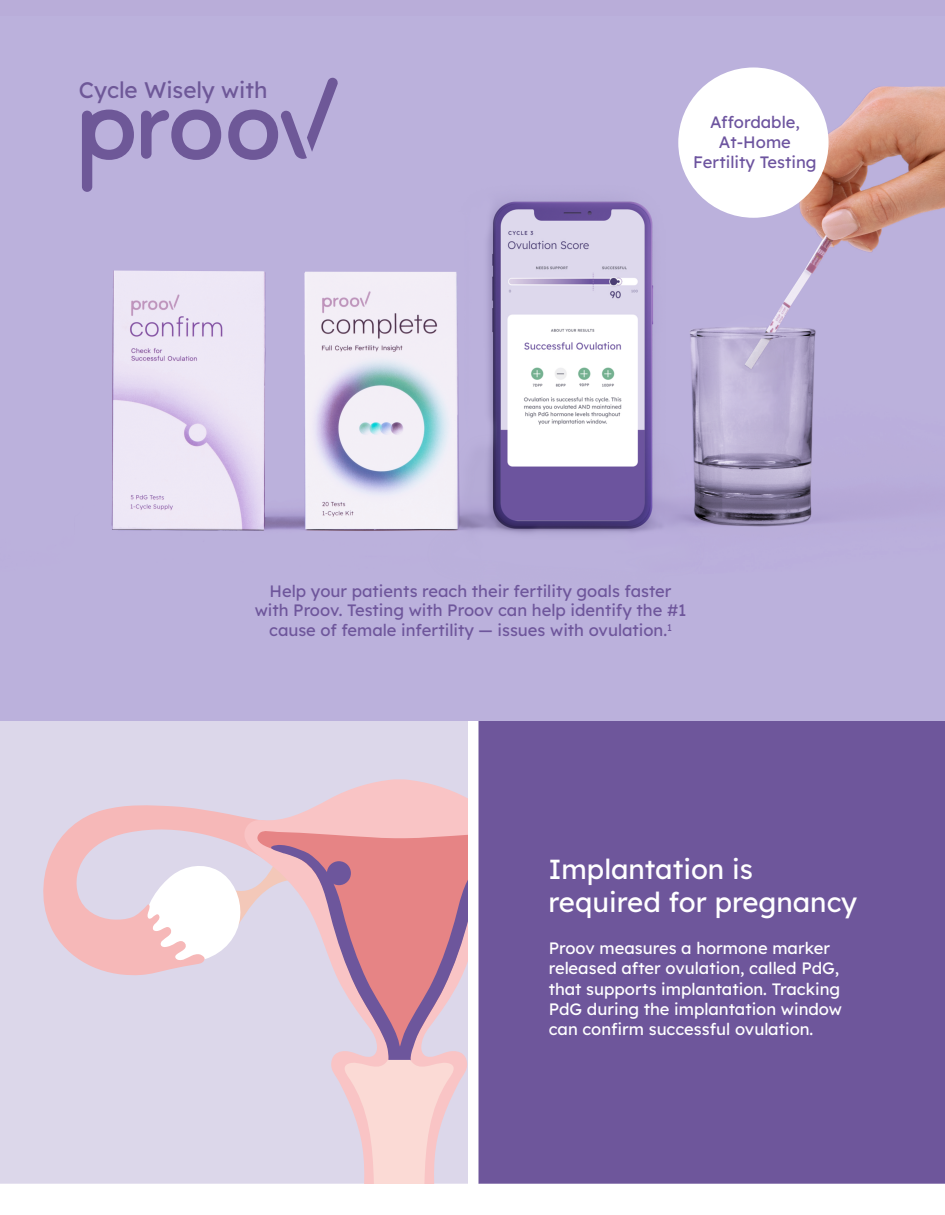
<style>
.page{position:relative;width:945px;height:1215px;background:#fff}
.page>*{position:absolute;margin:0;border:0;box-sizing:border-box;transform-origin:0 0}
.t1{font:27.6px/33px "Lexend Deca";color:#fff}
.t2{font:22.5px "Lexend Deca";color:#6e5898}
.t3{font:16.5px/20.4px "Lexend Deca";color:#fff}
.t4{font:16.5px/19.8px "Lexend Deca";color:#6e569b;text-align:center}
.t5{font:16.5px/19.8px "Lexend Deca";color:#6d549f;text-align:center}
</style>
<div class="page">
<div style="left:0;top:720px;width:479px;height:464px;background:#dcd7ea"></div>
<div style="left:477px;top:720px;width:468px;height:464px;background:#6e569b"></div>
<svg style="left:321px;top:779px;width:147px;height:25px;fill:#f9c4c5"></svg>
<svg style="left:40px;top:804px;width:428px;height:380px"></svg>
<div style="left:327px;top:861px;width:24px;height:24px;background:#6d569c;border-radius:50%"></div>
<div style="left:468px;top:716px;width:10px;height:485px;background:#fff"></div>
<img style="left:0;top:15px;width:945px;height:705px">
<div style="left:0;top:0;width:945px;height:15px;background:#b9add9"></div>
<div style="left:678px;top:67px;width:151px;height:151px;background:#fff;border-radius:50%"></div>
<svg style="left:141px;top:109px;width:80px;height:51px;background:#9585ba"></svg>
<svg style="left:82px;top:110px;width:52px;height:82px;background:#9888bd"></svg>
<svg style="left:228px;top:78px;width:111px;height:82px;background:#a598c9"></svg>
<h2 class="t2" style="left:79px;top:74px;width:190px">Cycle Wisely with</h2>
<p class="t5" style="left:693px;top:111px;width:125px">Affordable,<br>At-Home<br>Fertility Testing</p>
<p class="t4" style="left:255px;top:580px;width:433px">Help your patients reach their fertility goals faster with Proov. Testing with Proov can help identify the #1 cause of female infertility — issues with ovulation.<sup>1</sup></p>
<h1 class="t1" style="left:548px;top:851px;width:310px">Implantation is required for pregnancy</h1>
<p class="t3" style="left:549px;top:937px;width:295px">Proov measures a hormone marker released after ovulation, called PdG, that supports implantation. Tracking PdG during the implantation window can confirm successful ovulation.</p>
</div>
